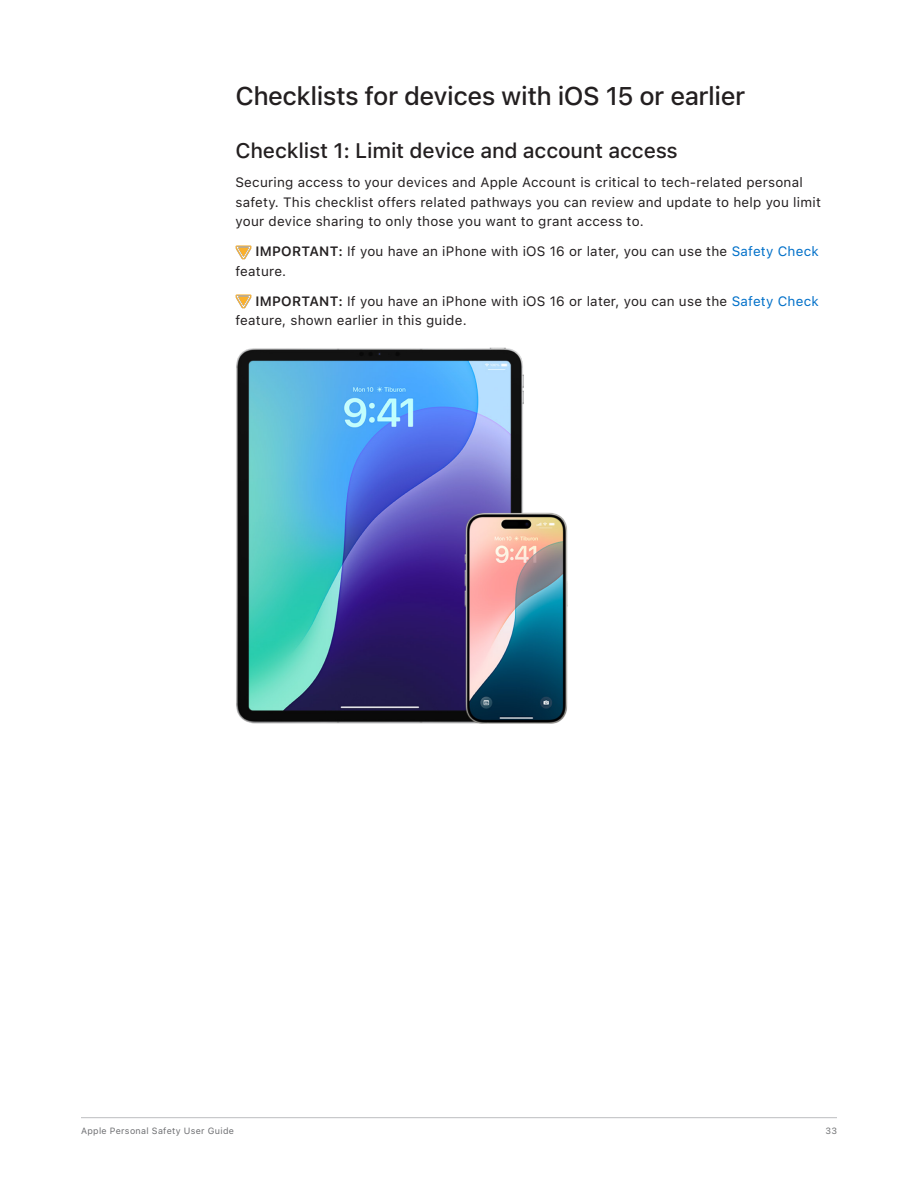
<style>
.page{position:relative;width:918px;height:1188px;background:#fff}
.page>*{position:absolute;margin:0;border:0;box-sizing:border-box;transform-origin:0 0}
.t1{font:500 25.5px "SF Pro Text";letter-spacing:-.02em;color:#231f20}
.t2{font:500 21px "SF Pro Text";letter-spacing:-.01em;color:#231f20}
.Body{font:13.5px/19.5px "SF Pro Text";letter-spacing:.015em;color:#231f20}
.t3{font:9px "SF Pro Text";letter-spacing:.035em;color:#6c6d70}
.s1{font-weight:600}
.s2{color:#0070c9}
</style>
<div class="page">
<hr style="left:81px;top:1117px;width:756px;height:1px;background:#bcbdc0">
<img style="left:236px;top:245px;width:15px;height:14px">
<img style="left:236px;top:295px;width:15px;height:14px">
<img style="left:236px;top:348px;width:332px;height:376px">
<h2 class="t1" style="left:236px;top:82px;width:511px">Checklists for devices with iOS 15 or earlier</h2>
<h3 class="t2" style="left:236px;top:139px;width:444px">Checklist 1: Limit device and account access</h3>
<p class="Body" style="left:236px;top:173px;width:587px">Securing access to your devices and Apple Account is critical to tech-related personal safety. This checklist offers related pathways you can review and update to help you limit your device sharing to only those you want to grant access to.</p>
<p class="Body" style="left:236px;top:242px;width:585px;text-indent:20px"><span class="s1">IMPORTANT:</span> If you have an iPhone with iOS 16 or later, you can use the <span class="s2">Safety Check </span>feature.</p>
<p class="Body" style="left:236px;top:292px;width:585px;text-indent:20px"><span class="s1">IMPORTANT:</span> If you have an iPhone with iOS 16 or later, you can use the <span class="s2">Safety Check </span>feature, shown earlier in this guide.</p>
<p class="t3" style="left:81px;top:1125px;width:155px">Apple Personal Safety User Guide</p>
<p class="t3" style="left:825px;top:1125px;width:13px">33</p>
</div>
